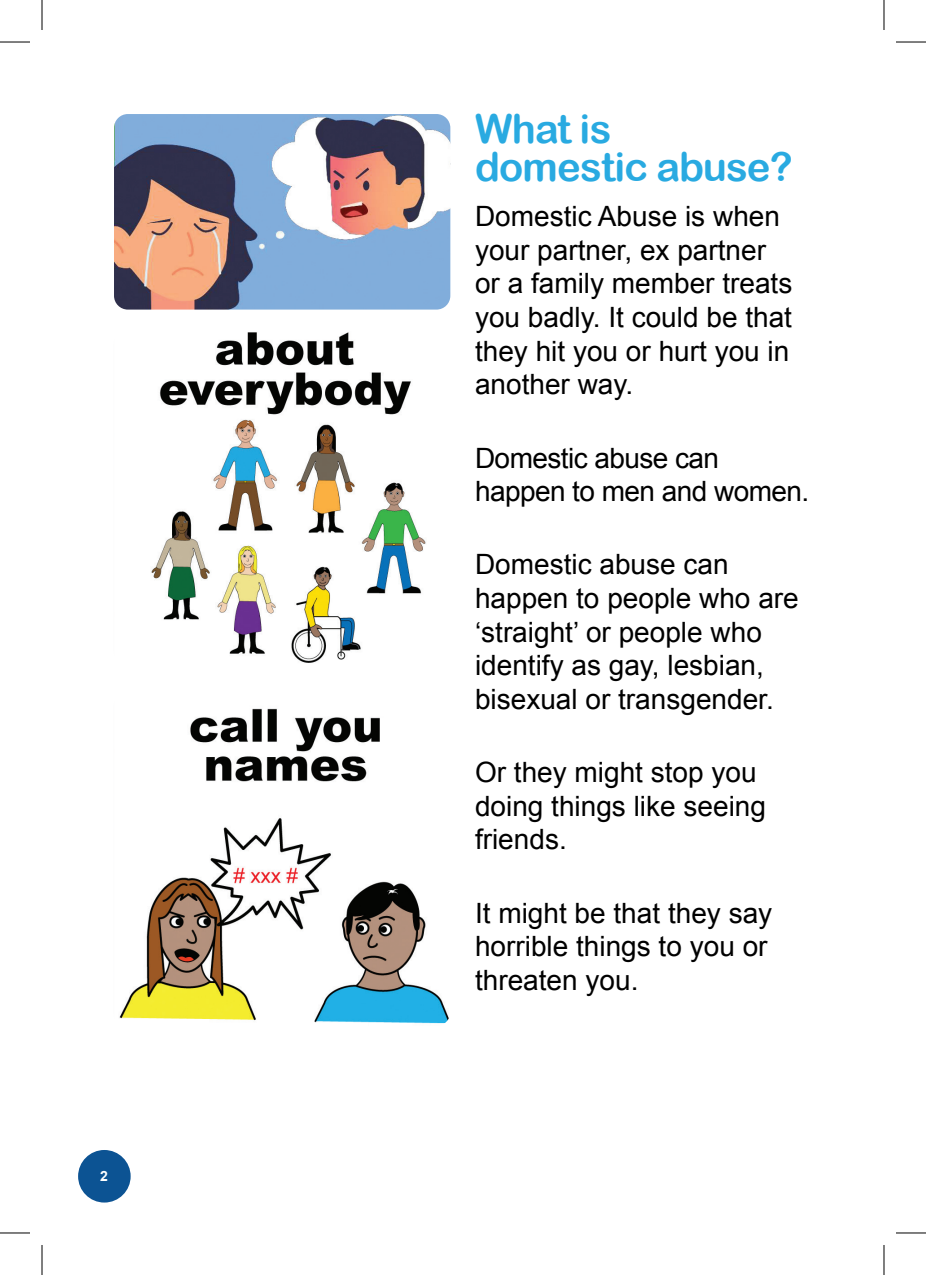
<style>
.page{position:relative;width:926px;height:1275px;background:#fff}
.page>*{position:absolute;margin:0;border:0;box-sizing:border-box;transform-origin:0 0}
.t1{font:40px/38px "Arial Rounded MT Bold";letter-spacing:-.02em;color:#29aae1}
.t2{font:28px/33.6px "Arial";color:#000}
.t3{font:28px/33.6px "Arial";letter-spacing:-.02em;color:#000}
.t4{font:700 14px "Arial";color:#fff}
</style>
<div class="page">
<div style="left:78px;top:1150px;width:53px;height:52px;background:#0c5393;border-radius:50%"></div>
<img style="left:114px;top:114px;width:336px;height:195px">
<img style="left:119px;top:708px;width:330px;height:316px">
<img style="left:151px;top:332px;width:275px;height:331px">
<hr style="left:0;top:42px;width:30px;height:1px;background:#000">
<hr style="left:896px;top:42px;width:30px;height:1px;background:#000">
<hr style="left:0;top:1232px;width:30px;height:1px;background:#000">
<hr style="left:896px;top:1232px;width:30px;height:1px;background:#000">
<hr style="left:42px;top:0;width:1px;height:30px;background:#000">
<hr style="left:42px;top:1245px;width:1px;height:30px;background:#000">
<hr style="left:884px;top:0;width:1px;height:30px;background:#000">
<hr style="left:884px;top:1245px;width:1px;height:30px;background:#000">
<p class="t4" style="left:100px;top:1166px;width:9px">2</p>
<h1 class="t1" style="left:475px;top:109px;width:319px">What is domestic abuse?</h1>
<p class="t2" style="left:475px;top:200px;width:319px">Domestic Abuse is when your partner, ex partner or a family member treats you badly. It could be that they hit you or hurt you in another way.</p>
<p class="t3" style="left:475px;top:441px;width:336px">Domestic abuse can happen to men and women.</p>
<p class="t2" style="left:475px;top:548px;width:325px">Domestic abuse can happen to people who are ‘straight’ or people who identify as gay, lesbian, bisexual or transgender.</p>
<p class="t2" style="left:475px;top:756px;width:293px">Or they might stop you doing things like seeing friends.</p>
<p class="t2" style="left:475px;top:896px;width:299px">It might be that they say horrible things to you or threaten you.</p>
</div>
